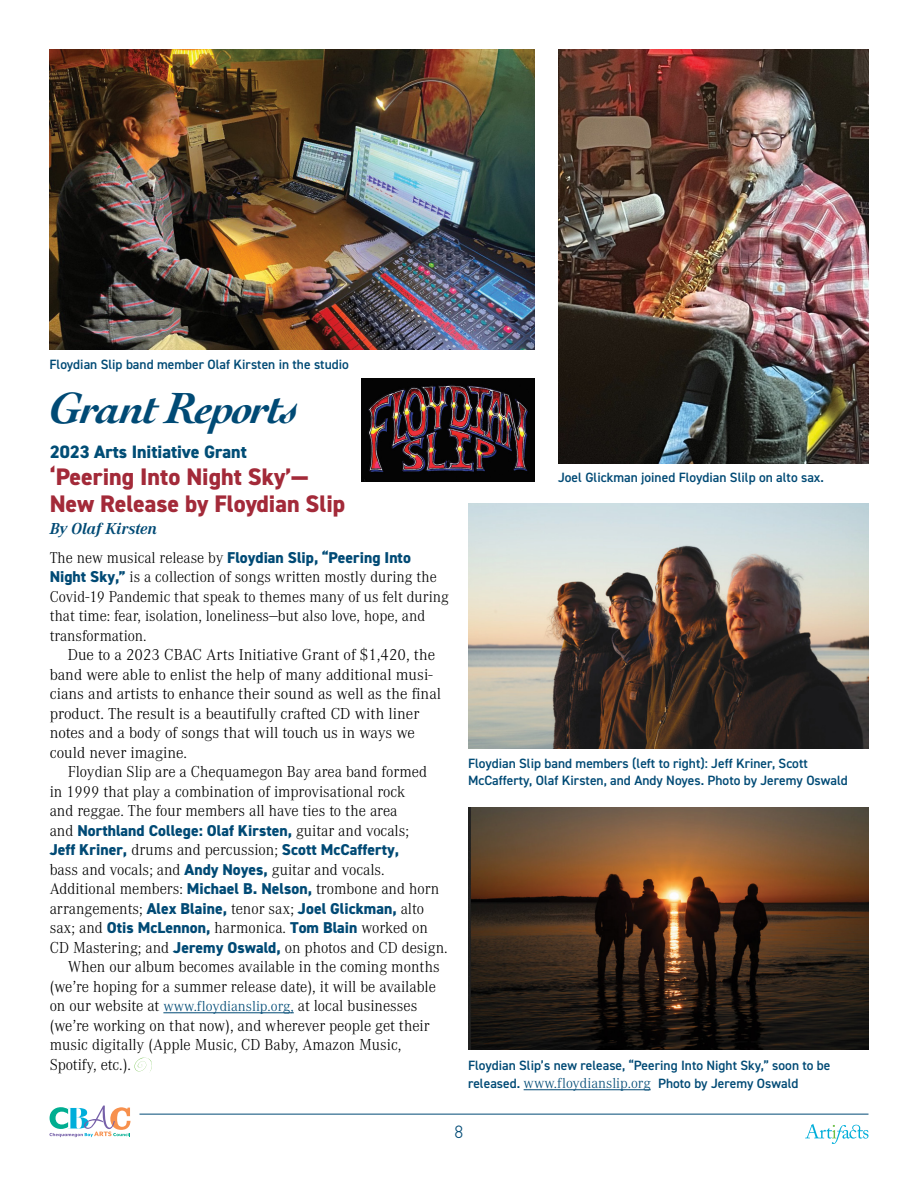
<style>
.page{position:relative;width:918px;height:1188px;background:#fff}
.page>*{position:absolute;margin:0;border:0;box-sizing:border-box;transform-origin:0 0}
.t1{font:italic 700 46.05px "Cochin";letter-spacing:-.03em;color:#004a75}
.t2{font:800 24px/27px "DIN2014";color:#a32a39}
.t3{font:800 18px "DIN2014";color:#004d76}
.t4{font:300 18px "DIN2014";color:#004a75}
.t5{font:300 16.5px/19.5px "Corporate A";color:#000}
.t6{font:italic 700 16.5px "Corporate A";color:#004a75}
.t7{font:300 16.2px/19.5px "Corporate A";color:#000}
.t8{font:800 15.75px/19.5px "DIN2014";color:#004a75}
.t9{font:600 13.5px/16.5px "DIN2014";color:#004a75}
.s1{font-family:"Corporate A";font-weight:300;font-size:16.2px;color:#000}
.s2{font-family:"DIN2014";font-weight:800;font-size:15.75px;color:#004a75}
.s3{font-family:"Corporate A";font-weight:300;font-size:16.5px;color:#000}
.s4{font-family:"Corporate A Pro";font-size:15px;color:#004a75}
.s5{font-family:"Corporate A Pro";font-weight:300;font-size:15px}
</style>
<div class="page">
<svg style="left:805px;top:1124px;width:63px;height:20px"></svg>
<hr style="left:140px;top:1114px;width:728px;height:1px;background:#004a75">
<svg style="left:49px;top:1106px;width:81px;height:31px"></svg>
<img style="left:50px;top:50px;width:485px;height:299px">
<img style="left:468px;top:503px;width:400px;height:246px">
<hr style="left:163px;top:1013px;width:131px;height:1px;background:#004a75">
<hr style="left:524px;top:1089px;width:127px;height:1px;background:#004a75">
<img style="left:558px;top:50px;width:310px;height:414px">
<img style="left:468px;top:807px;width:400px;height:242px">
<svg style="left:134px;top:1058px;width:18px;height:15px"></svg>
<img style="left:361px;top:379px;width:174px;height:102px">
<p class="t9" style="left:50px;top:355px;width:301px">Floydian Slip band member Olaf Kirsten in the studio</p>
<h1 class="t1" style="left:50px;top:377px;width:251px">Grant Reports</h1>
<p class="t3" style="left:50px;top:440px;width:199px">2023 Arts Initiative Grant</p>
<h2 class="t2" style="left:50px;top:463px;width:297px">‘Peering Into Night Sky’—<br>New Release by Floydian Slip</h2>
<p class="t6" style="left:50px;top:518px;width:109px">By Olaf Kirsten</p>
<p class="t8" style="left:50px;top:548px;width:363px"><span class="s1">The new musical release by</span> Floydian Slip, “Peering Into</p>
<p class="t7" style="left:50px;top:567px;width:401px"><span class="s2">Night Sky,”</span> is a collection of songs written mostly during the Covid-19 Pandemic that speak to themes many of us felt during that time: fear, isolation, loneliness—but also love, hope, and transformation.</p>
<p class="t5" style="left:50px;top:645px;width:393px;text-indent:18px">Due to a 2023 CBAC Arts Initiative Grant of $1,420, the band were able to enlist the help of many additional musi&shy;cians and artists to enhance their sound as well as the final product. The result is a beautifully crafted CD with liner notes and a body of songs that will touch us in ways we could never imagine.</p>
<p class="t5" style="left:50px;top:762px;width:379px;text-indent:18px">Floydian Slip are a Chequamegon Bay area band formed in 1999 that play a combination of improvisational rock and reggae. The four members all have ties to the area</p>
<p class="t8" style="left:50px;top:821px;width:361px"><span class="s3">and</span> Northland College: Olaf Kirsten, <span class="s3">guitar and vocals;<br></span>Jeff Kriner, <span class="s3">drums and percussion;</span> Scott McCafferty,</p>
<p class="t5" style="left:50px;top:859px;width:337px">bass and vocals; and <span class="s2">Andy Noyes,</span> guitar and vocals.</p>
<p class="t5" style="left:50px;top:879px;width:391px">Additional members: <span class="s2">Michael B. Nelson,</span> trombone and horn</p>
<p class="t5" style="left:50px;top:898px;width:376px">arrangements; <span class="s2">Alex Blaine,</span> tenor sax; <span class="s2">Joel Glickman,</span> alto</p>
<p class="t5" style="left:50px;top:918px;width:380px">sax; and <span class="s2">Otis McLennon,</span> harmonica. <span class="s2">Tom Blain</span> worked on</p>
<p class="t5" style="left:50px;top:937px;width:399px">CD Mastering; and <span class="s2">Jeremy Oswald,</span> on photos and CD design.</p>
<p class="t5" style="left:68px;top:957px;width:374px">When our album becomes available in the coming months</p>
<p class="t5" style="left:50px;top:976px;width:388px">(we’re hoping for a summer release date), it will be available</p>
<p class="t5" style="left:50px;top:996px;width:369px">on our website at <span class="s4">www.floydianslip.org,</span> at local businesses</p>
<p class="t5" style="left:50px;top:1015px;width:381px">(we’re working on that now), and wherever people get their</p>
<p class="t5" style="left:50px;top:1035px;width:353px">music digitally (Apple Music, CD Baby, Amazon Music,</p>
<p class="t5" style="left:50px;top:1054px;width:83px">Spotify, etc.).</p>
<p class="t9" style="left:558px;top:468px;width:268px">Joel Glickman joined Floydian Slilp on alto sax.</p>
<p class="t9" style="left:468px;top:755px;width:381px">Floydian Slip band members (left to right): Jeff Kriner, Scott<br>McCafferty, Olaf Kirsten, and Andy Noyes. Photo by Jeremy Oswald</p>
<p class="t9" style="left:468px;top:1056px;width:364px;line-height:18px">Floydian Slip’s new release, “Peering Into Night Sky,” soon to be released. <span class="s5">www.floydianslip.org</span> Photo by Jeremy Oswald</p>
<p class="t4" style="left:455px;top:1120px;width:10px">8</p>
</div>
